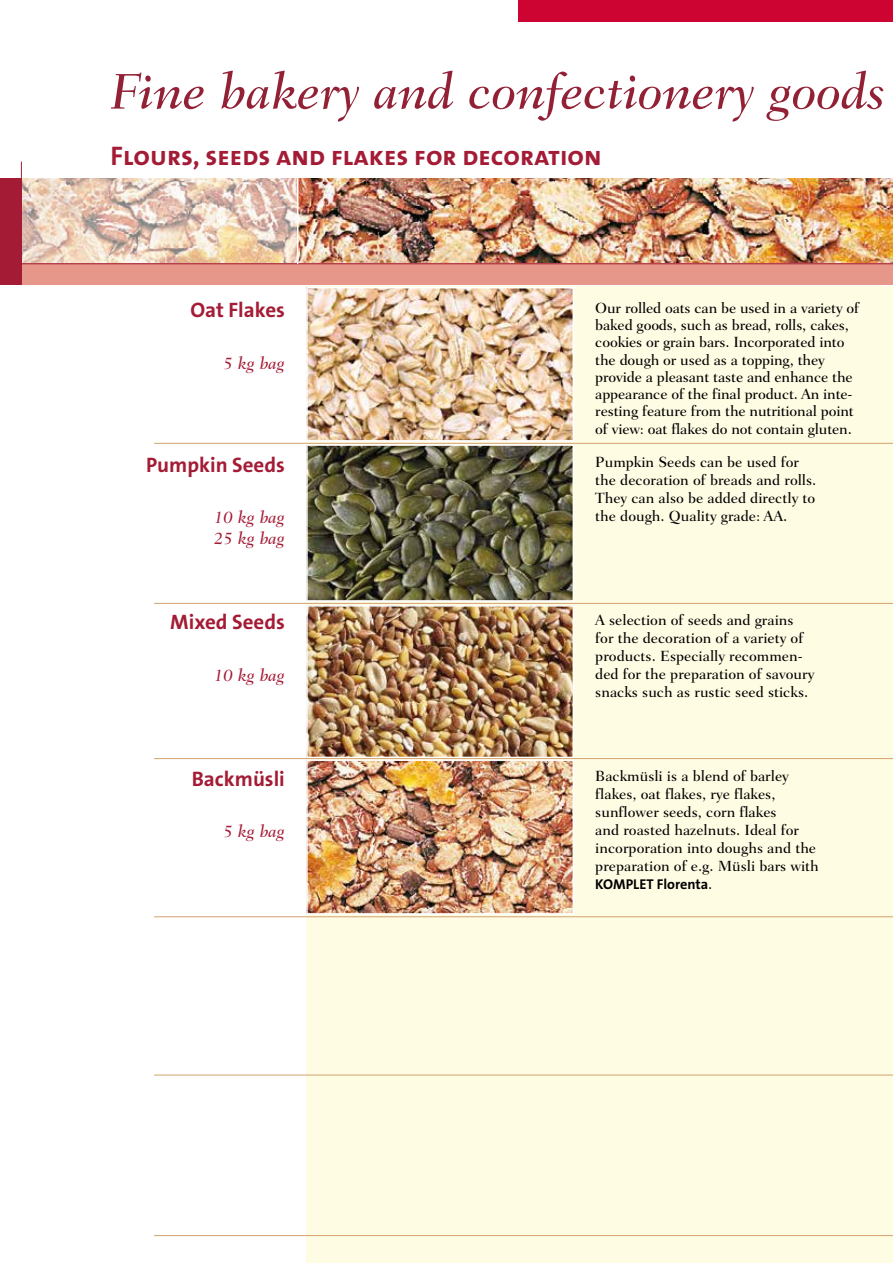
<style>
.page{position:relative;width:893px;height:1263px;background:#fff}
.page>*{position:absolute;margin:0;border:0;box-sizing:border-box;transform-origin:0 0}
.t1{font:italic 500 51px "Fairfield LT Std";color:#932136}
.t2{font:27px "The Sans LP7 Bld";color:#a41b35}
.t3{font:21px "The Sans LP7 Bld";color:#a41b35}
.t4{font:italic 500 17.25px/20.7px "Fairfield LT Std";color:#a41b35}
.t5{font:500 15px/18px "Fairfield LT Std";color:#000}
.t6{font:14.25px "The Sans LP7 Bld";color:#000}
.s1{font-family:"Fairfield LT Std";font-weight:500;font-size:15px}
</style>
<div class="page">
<div style="left:306px;top:287px;width:268px;height:976px;background:#fffce4"></div>
<div style="left:574px;top:287px;width:319px;height:976px;background:#fffce4"></div>
<img style="left:298px;top:179px;width:595px;height:84px">
<svg style="left:22px;top:179px;width:275px;height:84px;background:#e3cbb9"></svg>
<div style="left:0;top:264px;width:893px;height:21px;background:#e69789"></div>
<div style="left:0;top:179px;width:21px;height:106px;background:#a41b35"></div>
<svg style="left:880px;top:264px;width:13px;height:1px"></svg>
<hr style="left:21px;top:162px;width:1px;height:123px;background:#a41b35">
<hr style="left:0;top:263px;width:893px;height:1px;background:#a41b35">
<div style="left:519px;top:0;width:374px;height:21px;background:#cd0332"></div>
<hr style="left:297px;top:178px;width:1px;height:86px;background:#fff">
<img style="left:309px;top:608px;width:262px;height:147px">
<div style="left:306px;top:605px;width:268px;height:153px;border:2px solid #fff"></div>
<img style="left:309px;top:762px;width:262px;height:150px">
<div style="left:306px;top:759px;width:268px;height:156px;border:2px solid #fff"></div>
<img style="left:309px;top:290px;width:262px;height:149px">
<div style="left:306px;top:287px;width:268px;height:155px;border:2px solid #fff"></div>
<img style="left:309px;top:447px;width:262px;height:152px">
<div style="left:306px;top:444px;width:268px;height:158px;border:2px solid #fff"></div>
<hr style="left:154px;top:443px;width:739px;height:1px;background:#d3a26e">
<hr style="left:154px;top:603px;width:739px;height:1px;background:#d3a26e">
<hr style="left:154px;top:758px;width:739px;height:1px;background:#d3a26e">
<hr style="left:154px;top:916px;width:739px;height:1px;background:#d3a26e">
<hr style="left:154px;top:1075px;width:739px;height:1px;background:#d3a26e">
<hr style="left:154px;top:1235px;width:739px;height:1px;background:#d3a26e">
<h1 class="t1" style="left:111px;top:61px;width:776px">Fine bakery and confectionery goods</h1>
<h2 class="t2" style="left:111px;top:138px;width:493px">Flours, seeds and flakes for decoration</h2>
<h3 class="t3" style="left:190px;top:297px;width:96px">Oat Flakes</h3>
<p class="t4" style="left:224px;top:353px;width:63px">5 kg bag</p>
<h3 class="t3" style="left:146px;top:451px;width:140px">Pumpkin Seeds</h3>
<p class="t4" style="left:214px;top:507px;width:72px">10 kg bag<br>25 kg bag</p>
<p class="t5" style="left:595px;top:299px;width:265px;line-height:17.2px">Our rolled oats can be used in a variety of baked goods, such as bread, rolls, cakes, cookies or grain bars. Incorporated into the dough or used as a topping, they provide a pleasant taste and enhance the appearance of the final product. An inte&shy;resting feature from the nutritional point of view: oat flakes do not contain gluten.</p>
<p class="t5" style="left:595px;top:453px;width:223px">Pumpkin Seeds can be used for the decoration of breads and rolls.<br>They can also be added directly to the dough. Quality grade: AA.</p>
<h3 class="t3" style="left:170px;top:609px;width:116px">Mixed Seeds</h3>
<p class="t4" style="left:214px;top:665px;width:72px">10 kg bag</p>
<p class="t5" style="left:595px;top:611px;width:221px">A selection of seeds and grains for the decoration of a variety of products. Especially recommen&shy;ded for the preparation of savoury snacks such as rustic seed sticks.</p>
<h3 class="t3" style="left:192px;top:765px;width:95px">Backmüsli</h3>
<p class="t4" style="left:224px;top:821px;width:63px">5 kg bag</p>
<p class="t5" style="left:595px;top:767px;width:225px">Backmüsli is a blend of barley flakes, oat flakes, rye flakes, sunflower seeds, corn flakes<br>and roasted hazelnuts. Ideal for incorporation into doughs and the preparation of e.g. Müsli bars with</p>
<p class="t6" style="left:595px;top:875px;width:119px">KOMPLET Florenta<span class="s1">.</span></p>
</div>
